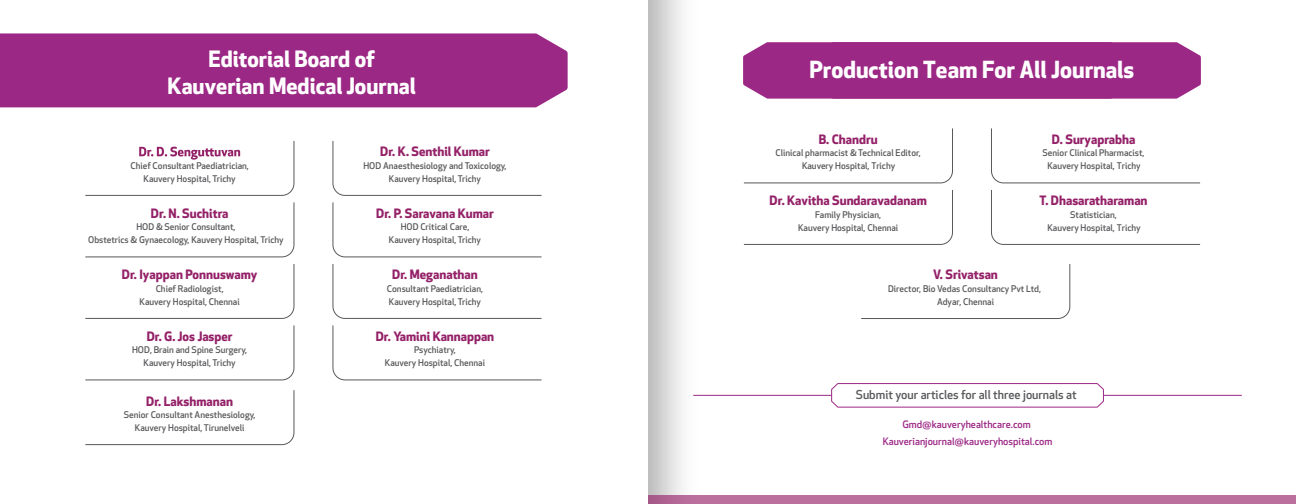
<style>
.page{position:relative;width:1296px;height:504px;background:#fff}
.page>*{position:absolute;margin:0;border:0;box-sizing:border-box;transform-origin:0 0}
.t1{font:700 23px "Apex New";color:#fff}
.t2{font:700 22px/27.3px "Apex New";color:#fff;text-align:center}
.t3{font:700 12.6px "Apex New";color:#942168}
.t4{font:500 12px "Apex New";color:#59595c}
.t5{font:500 10px/17px "Apex New";color:#9c2885;text-align:center}
.t6{font:500 9px/12.6px "Apex New";color:#59595c;text-align:center}
</style>
<div class="page">
<div style="left:759px;top:42px;width:442px;height:57px;background:#9c2885"></div>
<svg style="left:648px;top:0;width:111px;height:496px"></svg>
<div style="left:648px;top:496px;width:648px;height:8px;background:#bb6f9d"></div>
<svg style="left:85px;top:141px;width:210px;height:55px"></svg>
<svg style="left:85px;top:202px;width:210px;height:117px"></svg>
<svg style="left:85px;top:325px;width:210px;height:56px"></svg>
<svg style="left:85px;top:390px;width:210px;height:56px"></svg>
<svg style="left:332px;top:141px;width:210px;height:55px"></svg>
<div style="left:0;top:33px;width:568px;height:74px;background:#9c2885"></div>
<svg style="left:332px;top:202px;width:210px;height:117px"></svg>
<svg style="left:332px;top:325px;width:210px;height:56px"></svg>
<svg style="left:743px;top:128px;width:210px;height:117px"></svg>
<svg style="left:861px;top:264px;width:210px;height:55px"></svg>
<svg style="left:991px;top:128px;width:210px;height:117px"></svg>
<hr style="left:693px;top:395px;width:549px;height:1px;background:#9c2885">
<svg style="left:831px;top:383px;width:273px;height:25px"></svg>
<h2 class="t2" style="left:168px;top:44px;width:250px">Editorial Board of<br>Kauverian Medical Journal</h2>
<p class="t6" style="left:130px;top:159px;width:120px">Chief Consultant Paediatrician,<br>Kauvery Hospital, Trichy</p>
<h3 class="t3" style="left:151px;top:204px;width:79px">Dr. N. Suchitra</h3>
<p class="t6" style="left:88px;top:221px;width:197px">HOD &amp; Senior Consultant,<br>Obstetrics &amp; Gynaecology, Kauvery Hospital, Trichy</p>
<h3 class="t3" style="left:122px;top:266px;width:137px">Dr. Iyappan Ponnuswamy</h3>
<p class="t6" style="left:140px;top:282px;width:102px">Chief Radiologist,<br>Kauvery Hospital, Chennai</p>
<h3 class="t3" style="left:147px;top:327px;width:87px">Dr. G. Jos Jasper</h3>
<p class="t6" style="left:132px;top:344px;width:117px">HOD, Brain and Spine Surgery,<br>Kauvery Hospital, Trichy</p>
<h3 class="t3" style="left:146px;top:392px;width:88px">Dr. Lakshmanan</h3>
<p class="t6" style="left:124px;top:408px;width:133px">Senior Consultant Anesthesiology,<br>Kauvery Hospital, Tirunelveli</p>
<h3 class="t3" style="left:380px;top:143px;width:111px">Dr. K. Senthil Kumar</h3>
<p class="t6" style="left:363px;top:159px;width:145px">HOD Anaesthesiology and Toxicology,<br>Kauvery Hospital, Trichy</p>
<h3 class="t3" style="left:376px;top:204px;width:119px">Dr. P. Saravana Kumar</h3>
<p class="t6" style="left:389px;top:221px;width:94px">HOD Critical Care,<br>Kauvery Hospital, Trichy</p>
<h3 class="t3" style="left:392px;top:266px;width:87px">Dr. Meganathan</h3>
<p class="t6" style="left:387px;top:282px;width:98px;text-align:left">Consultant Paediatrician,<br>Kauvery Hospital, Trichy</p>
<h3 class="t3" style="left:376px;top:327px;width:120px">Dr. Yamini Kannappan</h3>
<p class="t6" style="left:385px;top:344px;width:102px">Psychiatry,<br>Kauvery Hospital, Chennai</p>
<h1 class="t1" style="left:810px;top:53px;width:326px">Production Team For All Journals</h1>
<h3 class="t3" style="left:819px;top:130px;width:61px">B. Chandru</h3>
<p class="t6" style="left:776px;top:147px;width:147px">Clinical pharmacist &amp; Technical Editor,<br>Kauvery Hospital, Trichy</p>
<h3 class="t3" style="left:770px;top:192px;width:159px">Dr. Kavitha Sundaravadanam</h3>
<p class="t6" style="left:798px;top:208px;width:102px">Family Physician,<br>Kauvery Hospital, Chennai</p>
<h3 class="t3" style="left:1052px;top:130px;width:85px">D. Suryaprabha</h3>
<p class="t6" style="left:1043px;top:147px;width:103px">Senior Clinical Pharmacist,<br>Kauvery Hospital, Trichy</p>
<h3 class="t3" style="left:1040px;top:192px;width:110px">T. Dhasaratharaman</h3>
<p class="t6" style="left:1047px;top:208px;width:95px">Statistician,<br>Kauvery Hospital, Trichy</p>
<h3 class="t3" style="left:933px;top:266px;width:66px">V. Srivatsan</h3>
<p class="t6" style="left:888px;top:282px;width:155px">Director, Bio Vedas Consultancy Pvt Ltd,<br>Adyar, Chennai</p>
<h3 class="t4" style="left:856px;top:387px;width:222px">Submit your articles for all three journals at</h3>
<p class="t5" style="left:883px;top:415px;width:171px">Gmd@kauveryhealthcare.com<br>Kauverianjournal@kauveryhospital.com</p>
</div>
